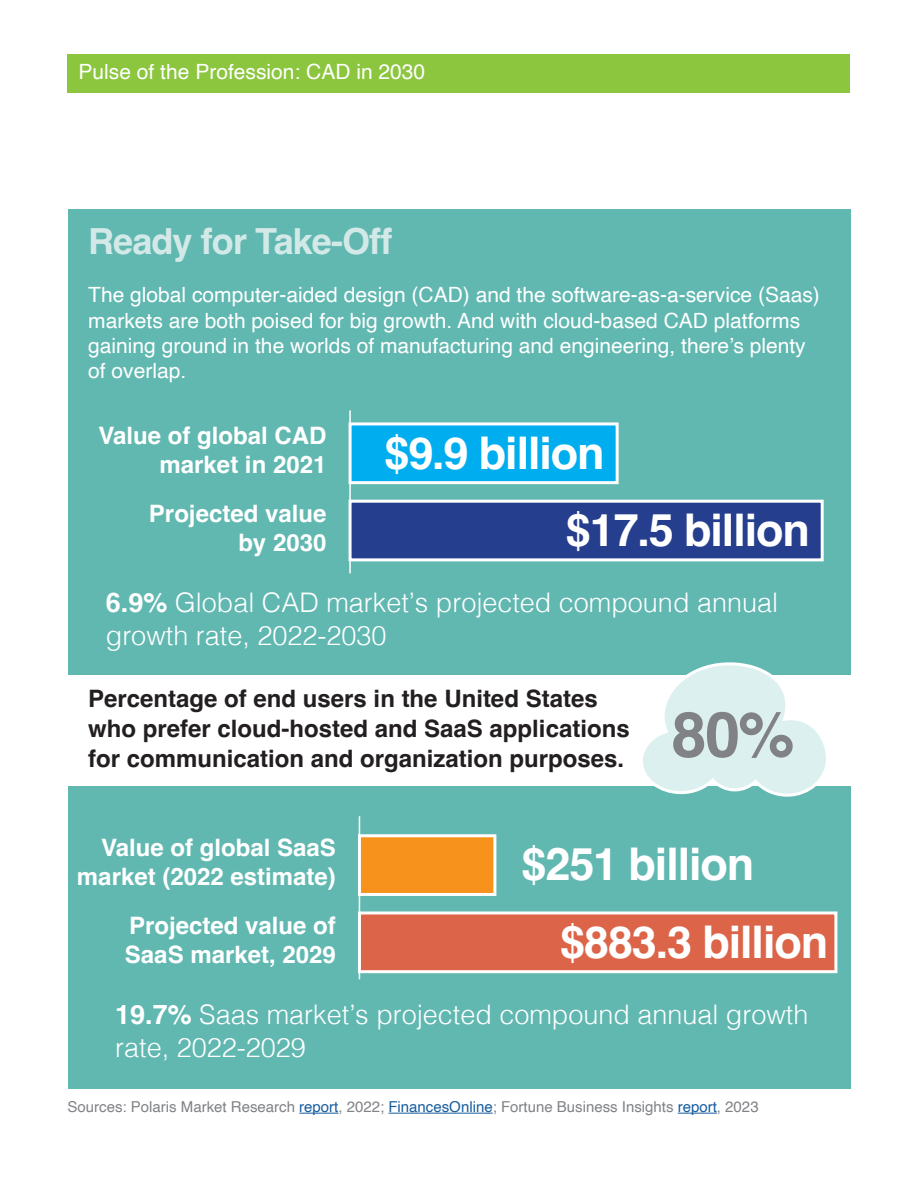
<style>
.page{position:relative;width:918px;height:1188px;background:#fff}
.page>*{position:absolute;margin:0;border:0;box-sizing:border-box;transform-origin:0 0}
.t1{font:700 63px "Helvetica";color:#808285}
.t2{font:700 45px "Helvetica";letter-spacing:-.025em;color:#fff}
.t3{font:700 36px "Helvetica";letter-spacing:-.025em;color:#d3e9e8}
.t4{font:300 27px/32.4px "Helvetica";color:#fff}
.t5{font:700 24px/30px "Helvetica";color:#231f20}
.t6{font:700 24px/28.8px "Helvetica";color:#fff;text-align:right}
.t7{font:21px/25.2px "Helvetica";color:#fff}
.t8{font:15px "Helvetica";color:#808285}
.s1{font-weight:700}
.s2{color:#175d9e}
</style>
<div class="page">
<div style="left:68px;top:209px;width:783px;height:880px;background:#61b8b1"></div>
<div style="left:50px;top:675px;width:815px;height:110px;background:#fff"></div>
<div style="left:67px;top:54px;width:783px;height:38px;background:#8bc63e"></div>
<hr style="left:299px;top:1113px;width:39px;height:1px;background:#175d9e">
<hr style="left:388px;top:1113px;width:105px;height:1px;background:#175d9e">
<hr style="left:678px;top:1113px;width:39px;height:1px;background:#175d9e">
<svg style="left:638px;top:662px;width:192px;height:135px"></svg>
<hr style="left:349px;top:410px;width:2px;height:163px;background:#fff">
<div style="left:349px;top:500px;width:475px;height:61px;background:#253f8e;border:3px solid #fff"></div>
<div style="left:349px;top:422px;width:270px;height:62px;background:#00aeef;border:3px solid #fff"></div>
<hr style="left:359px;top:816px;width:1px;height:163px;background:#fff">
<div style="left:358px;top:911px;width:479px;height:62px;background:#dc6549;border:3px solid #fff"></div>
<div style="left:358px;top:834px;width:138px;height:62px;background:#f7931d;border:3px solid #fff"></div>
<p class="t7" style="left:79px;top:59px;width:348px">Pulse of the Profession: CAD in 2030</p>
<p class="t3" style="left:88px;top:220px;width:306px">Ready for Take-Off</p>
<p class="t7" style="left:88px;top:283px;width:733px">The global computer-aided design (CAD) and the software-as-a-service (Saas) markets are both poised for big growth. And with cloud-based CAD platforms gaining ground in the worlds of manufacturing and engineering, there’s plenty of overlap.</p>
<p class="t6" style="left:98px;top:424px;width:230px">Value of global CAD market in 2021</p>
<p class="t6" style="left:149px;top:502px;width:179px">Projected value by 2030</p>
<p class="t4" style="left:106px;top:585px;width:674px"><span class="s1">6.9%</span> Global CAD market’s projected compound annual growth rate, 2022-2030</p>
<p class="t2" style="left:384px;top:426px;width:222px">$9.9 billion</p>
<p class="t2" style="left:566px;top:502px;width:246px">$17.5 billion</p>
<p class="t5" style="left:88px;top:686px;width:543px">Percentage of end users in the United States who prefer cloud-hosted and SaaS applications for communication and organization purposes.</p>
<p class="t1" style="left:672px;top:696px;width:124px">80%</p>
<p class="t6" style="left:77px;top:836px;width:260px">Value of global SaaS market (2022 estimate)</p>
<p class="t6" style="left:125px;top:914px;width:212px;text-align:left">Projected value of<br>SaaS market, 2029</p>
<p class="t4" style="left:115px;top:997px;width:695px"><span class="s1">19.7%</span> Saas market’s projected compound annual growth rate, 2022-2029</p>
<p class="t2" style="left:522px;top:836px;width:234px">$251 billion</p>
<p class="t2" style="left:560px;top:915px;width:270px">$883.3 billion</p>
<p class="t8" style="left:68px;top:1095px;width:693px">Sources: Polaris Market Research <span class="s2">report</span>, 2022; <span class="s2">FinancesOnline</span>; Fortune Business Insights <span class="s2">report</span>, 2023</p>
</div>
